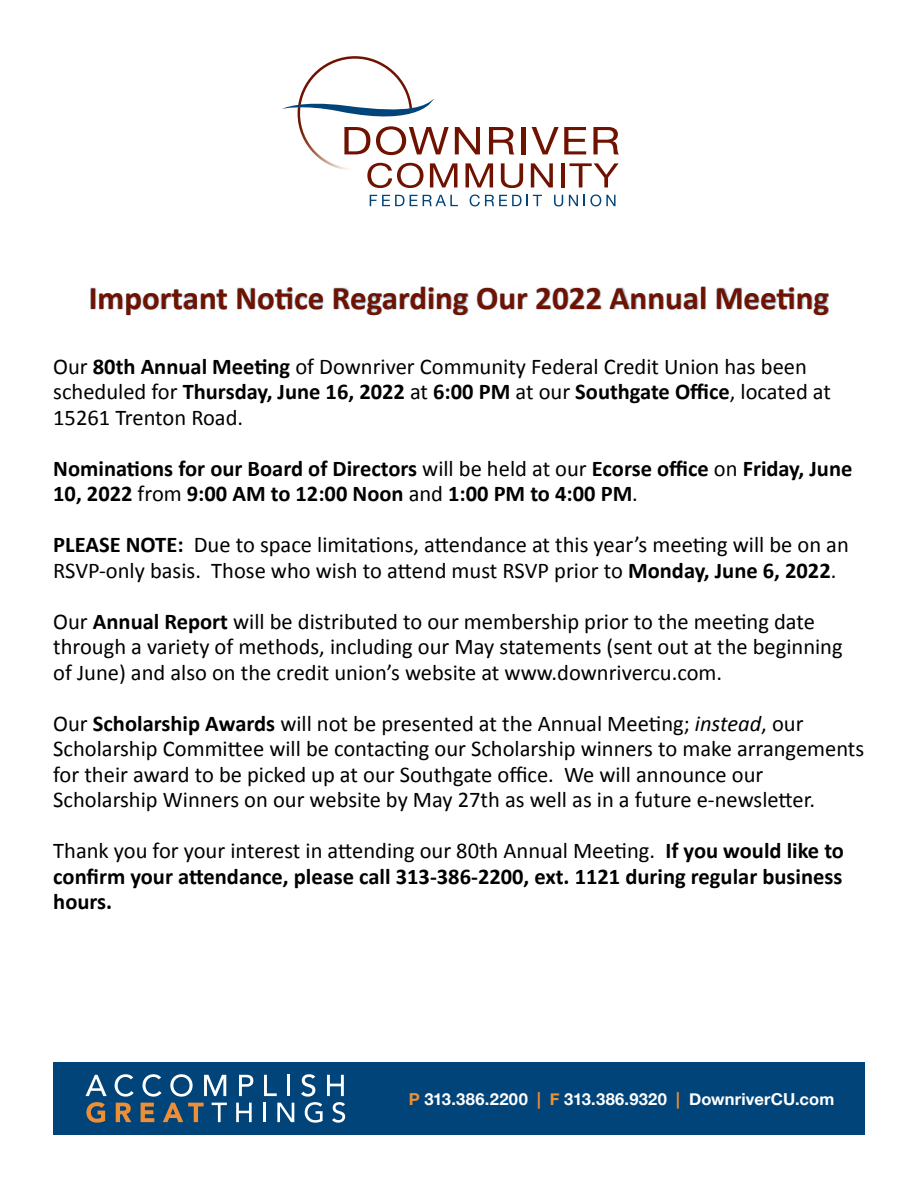
<style>
.page{position:relative;width:918px;height:1188px;background:#fff}
.page>*{position:absolute;margin:0;border:0;box-sizing:border-box;transform-origin:0 0}
.t1{font:700 33px "Calibri";color:#6f1200}
.t2{font:22.5px/25.5px "Calibri";color:#000}
.t3{font:700 22.5px/25.5px "Calibri";color:#000}
.t4{font:700 16.5px "Helvetica Neue";letter-spacing:.01em;color:#fff}
.s1{font-weight:700}
.s2{font-weight:400}
.s3{font-style:italic}
.s4{color:#ef8f35}
</style>
<div class="page">
<hr style="left:522px;top:127px;width:4px;height:27px;background:#6f1200">
<svg style="left:532px;top:127px;width:54px;height:27px"></svg>
<svg style="left:593px;top:127px;width:26px;height:27px"></svg>
<svg style="left:531px;top:163px;width:22px;height:24px"></svg>
<hr style="left:561px;top:163px;width:3px;height:24px;background:#6f1200">
<svg style="left:570px;top:163px;width:49px;height:24px"></svg>
<svg style="left:370px;top:195px;width:88px;height:11px"></svg>
<svg style="left:470px;top:194px;width:72px;height:12px"></svg>
<svg style="left:554px;top:195px;width:9px;height:11px"></svg>
<svg style="left:569px;top:195px;width:9px;height:11px"></svg>
<svg style="left:584px;top:194px;width:32px;height:12px"></svg>
<svg style="left:282px;top:56px;width:241px;height:132px"></svg>
<div style="left:53px;top:1062px;width:812px;height:73px;background:#00447a"></div>
<svg style="left:86px;top:1075px;width:21px;height:21px"></svg>
<svg style="left:115px;top:1074px;width:19px;height:23px"></svg>
<svg style="left:142px;top:1074px;width:20px;height:23px"></svg>
<svg style="left:170px;top:1074px;width:23px;height:23px"></svg>
<svg style="left:204px;top:1075px;width:22px;height:21px"></svg>
<svg style="left:239px;top:1075px;width:14px;height:21px"></svg>
<svg style="left:264px;top:1075px;width:13px;height:21px"></svg>
<hr style="left:287px;top:1075px;width:3px;height:21px;background:#fff">
<svg style="left:86px;top:1102px;width:19px;height:21px"></svg>
<svg style="left:116px;top:1103px;width:15px;height:19px"></svg>
<svg style="left:141px;top:1103px;width:13px;height:19px"></svg>
<svg style="left:163px;top:1103px;width:41px;height:19px"></svg>
<svg style="left:212px;top:1103px;width:15px;height:19px"></svg>
<svg style="left:236px;top:1103px;width:16px;height:19px"></svg>
<hr style="left:263px;top:1103px;width:3px;height:19px;background:#fff">
<svg style="left:277px;top:1103px;width:17px;height:19px"></svg>
<svg style="left:301px;top:1074px;width:44px;height:49px"></svg>
<div style="left:91px;top:286px;width:738px;height:29px;background:#00447a;opacity:.5"></div>
<h1 class="t1" style="left:89px;top:275px;width:742px">Important Notice Regarding Our 2022 Annual Meeting</h1>
<p class="t2" style="left:53px;top:353px;width:779px">Our <span class="s1">80th Annual Meeting</span> of Downriver Community Federal Credit Union has been scheduled for <span class="s1">Thursday, June 16, 2022</span> at <span class="s1">6:00 PM</span> at our <span class="s1">Southgate Office</span>, located at<br>15261 Trenton Road.</p>
<p class="t3" style="left:53px;top:455px;width:801px">Nominations for our Board of Directors <span class="s2">will be held at our</span> Ecorse office <span class="s2">on</span> Friday, June<br>10, 2022 <span class="s2">from</span> 9:00 AM to 12:00 Noon <span class="s2">and</span> 1:00 PM to 4:00 PM<span class="s2">.</span></p>
<p class="t2" style="left:53px;top:531px;width:797px"><span class="s1">PLEASE NOTE:</span> Due to space limitations, attendance at this year’s meeting will be on an<br>RSVP-only basis. Those who wish to attend must RSVP prior to <span class="s1">Monday, June 6, 2022</span>.</p>
<p class="t2" style="left:53px;top:608px;width:791px">Our <span class="s1">Annual Report</span> will be distributed to our membership prior to the meeting date through a variety of methods, including our May statements (sent out at the beginning of June) and also on the credit union’s website at www.downrivercu.com.</p>
<p class="t2" style="left:53px;top:710px;width:813px">Our <span class="s1">Scholarship Awards</span> will not be presented at the Annual Meeting; <span class="s3">instead</span>, our Scholarship Committee will be contacting our Scholarship winners to make arrangements for their award to be picked up at our Southgate office. We will announce our Scholarship Winners on our website by May 27th as well as in a future e-newsletter.</p>
<p class="t3" style="left:53px;top:837px;width:792px;text-align:justify"><span class="s2">Thank you for your interest in attending our 80th Annual Meeting.</span> If you would like to confirm your attendance, please call 313-386-2200, ext. 1121 during regular business hours.</p>
<p class="t4" style="left:409px;top:1086px;width:427px"><span class="s4">P</span> 313.386.2200 <span class="s4">| F</span> 313.386.9320 <span class="s4">|</span> DownriverCU.com</p>
</div>
